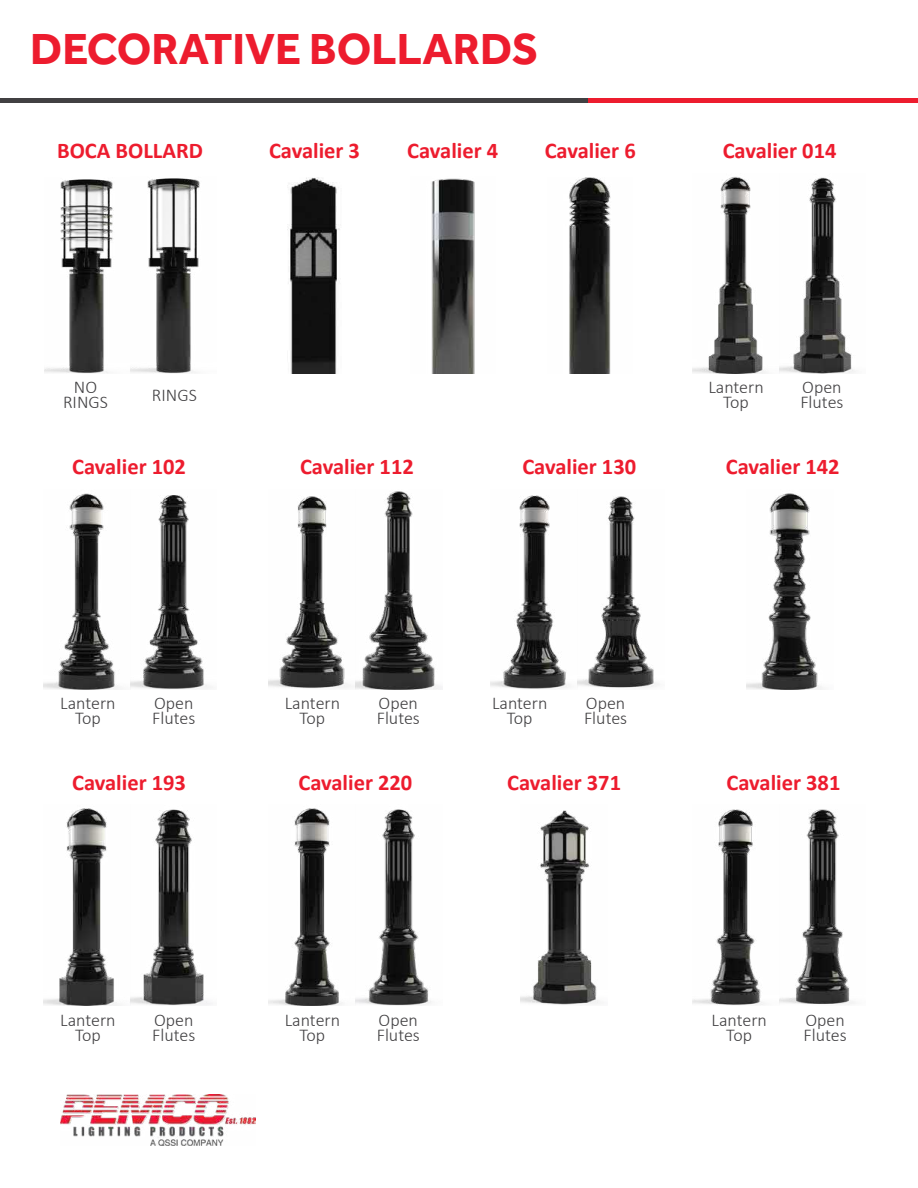
<style>
.page{position:relative;width:918px;height:1188px;background:#fff}
.page>*{position:absolute;margin:0;border:0;box-sizing:border-box;transform-origin:0 0}
.t1{font:700 45px "Effra";color:#ed1c2e}
.t2{font:700 22.5px "Calibri";color:#ed1c2e}
.t3{font:300 18px/15px "Calibri";color:#414042;text-align:center}
</style>
<div class="page">
<img style="left:60px;top:1094px;width:196px;height:52px">
<hr style="left:588px;top:98px;width:330px;height:4px;background:#ed1c2e">
<hr style="left:0;top:98px;width:588px;height:4px;background:#414042">
<img style="left:131px;top:178px;width:69px;height:196px">
<img style="left:44px;top:179px;width:69px;height:195px">
<img style="left:692px;top:177px;width:164px;height:197px">
<img style="left:287px;top:178px;width:53px;height:196px">
<img style="left:431px;top:178px;width:44px;height:196px">
<img style="left:569px;top:178px;width:42px;height:196px">
<img style="left:43px;top:493px;width:168px;height:197px">
<img style="left:269px;top:491px;width:173px;height:199px">
<img style="left:491px;top:495px;width:168px;height:194px">
<img style="left:746px;top:493px;width:76px;height:197px">
<img style="left:43px;top:808px;width:169px;height:197px">
<img style="left:269px;top:808px;width:162px;height:197px">
<img style="left:521px;top:810px;width:78px;height:195px">
<img style="left:692px;top:809px;width:162px;height:196px">
<p class="t1" style="left:30px;top:22px;width:510px">DECORATIVE BOLLARDS</p>
<p class="t2" style="left:57px;top:137px;width:147px">BOCA BOLLARD</p>
<p class="t2" style="left:269px;top:137px;width:92px">Cavalier 3</p>
<p class="t2" style="left:407px;top:137px;width:92px">Cavalier 4</p>
<p class="t2" style="left:545px;top:137px;width:92px">Cavalier 6</p>
<p class="t2" style="left:723px;top:137px;width:115px">Cavalier 014</p>
<p class="t3" style="left:74px;top:379px;width:25px">NO</p>
<p class="t3" style="left:63px;top:394px;width:46px">RINGS</p>
<p class="t3" style="left:152px;top:386px;width:46px">RINGS</p>
<p class="t3" style="left:708px;top:379px;width:57px">Lantern<br>Top</p>
<p class="t3" style="left:800px;top:379px;width:45px;text-align:left">Open<br>Flutes</p>
<p class="t2" style="left:72px;top:452px;width:115px">Cavalier 102</p>
<p class="t2" style="left:300px;top:452px;width:115px">Cavalier 112</p>
<p class="t2" style="left:522px;top:452px;width:115px">Cavalier 130</p>
<p class="t2" style="left:726px;top:452px;width:115px">Cavalier 142</p>
<p class="t3" style="left:60px;top:694px;width:57px">Lantern<br>Top</p>
<p class="t3" style="left:152px;top:694px;width:45px;text-align:left">Open<br>Flutes</p>
<p class="t3" style="left:377px;top:694px;width:45px;text-align:left">Open<br>Flutes</p>
<p class="t3" style="left:584px;top:694px;width:45px;text-align:left">Open<br>Flutes</p>
<p class="t3" style="left:285px;top:694px;width:57px">Lantern<br>Top</p>
<p class="t3" style="left:492px;top:694px;width:57px">Lantern<br>Top</p>
<p class="t2" style="left:72px;top:768px;width:115px">Cavalier 193</p>
<p class="t2" style="left:298px;top:768px;width:115px">Cavalier 220</p>
<p class="t2" style="left:507px;top:768px;width:115px">Cavalier 371</p>
<p class="t2" style="left:727px;top:768px;width:115px">Cavalier 381</p>
<p class="t3" style="left:152px;top:1012px;width:45px;text-align:left">Open<br>Flutes</p>
<p class="t3" style="left:377px;top:1012px;width:45px;text-align:left">Open<br>Flutes</p>
<p class="t3" style="left:804px;top:1012px;width:45px;text-align:left">Open<br>Flutes</p>
<p class="t3" style="left:60px;top:1012px;width:57px">Lantern<br>Top</p>
<p class="t3" style="left:285px;top:1012px;width:57px">Lantern<br>Top</p>
<p class="t3" style="left:712px;top:1012px;width:57px">Lantern<br>Top</p>
</div>
